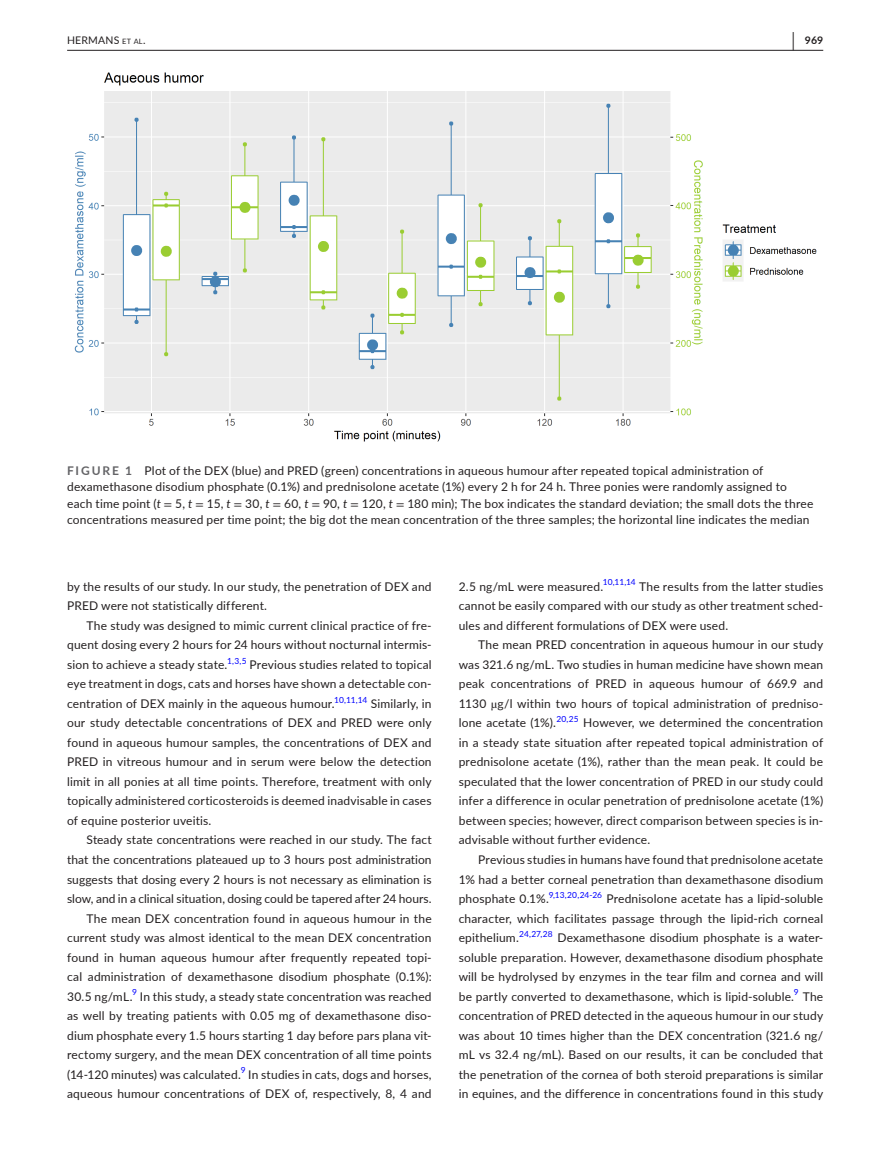
<style>
.page{position:relative;width:893px;height:1174px;background:#fff}
.page>*{position:absolute;margin:0;border:0;box-sizing:border-box;transform-origin:0 0}
.t1{font:700 19.5px "Lato";color:#231f20;scale:.48 1}
.t2{font:12px/19.5px "Lato";letter-spacing:.015em;color:#231f20;text-align:justify}
.t3{font:10.5px "Lato";letter-spacing:.02em;color:#231f20}
.t4{font:700 10.5px "Lato";color:#231f20}
.t5{font:8.4px "Lato";letter-spacing:-.015em;color:#00f}
.s1{font-size:7.35px}
.s2{font-weight:700;color:#636366}
.s3{font-style:italic}
.s4{font-family:"STIX"}
</style>
<div class="page">
<hr style="left:67px;top:50px;width:756px;height:1px;background:#231f20">
<img style="left:74px;top:72px;width:743px;height:370px">
<h1 class="t1" style="left:792px;top:25px;width:7px">|</h1>
<p class="t3" style="left:67px;top:33px;width:80px">HERMANS <span class="s1">et al</span>.</p>
<p class="t4" style="left:805px;top:33px;width:20px">969</p>
<p class="t2" style="left:67px;top:461px;width:748px;line-height:16.5px;text-align:left"><span class="s2">FIGURE 1</span> Plot of the DEX (blue) and PRED (green) concentrations in aqueous humour after repeated topical administration of dexamethasone disodium phosphate (0.1%) and prednisolone acetate (1%) every 2 h for 24 h. Three ponies were randomly assigned to each time point (<span class="s3">t</span> <span class="s4">=</span> 5, <span class="s3">t</span> <span class="s4">=</span> 15, <span class="s3">t</span> <span class="s4">=</span> 30, <span class="s3">t</span> <span class="s4">=</span> 60, <span class="s3">t</span> <span class="s4">=</span> 90, <span class="s3">t</span> <span class="s4">=</span> 120, <span class="s3">t</span> <span class="s4">=</span> 180 min); The box indicates the standard deviation; the small dots the three concentrations measured per time point; the big dot the mean concentration of the three samples; the horizontal line indicates the median</p>
<p class="t2" style="left:67px;top:576px;width:366px">by the results of our study. In our study, the penetration of DEX and<br>PRED were not statistically different.</p>
<p class="t2" style="left:67px;top:615px;width:366px;text-indent:20px">The study was designed to mimic current clinical practice of fre&shy;quent dosing every 2 hours for 24 hours without nocturnal intermis&shy;sion to achieve a steady state.</p>
<p class="t5" style="left:227px;top:654px;width:21px">1,3,5</p>
<p class="t2" style="left:67px;top:654px;width:366px;text-indent:182px">Previous studies related to topical eye treatment in dogs, cats and horses have shown a detectable con&shy;centration of DEX mainly in the aqueous humour.</p>
<p class="t5" style="left:334px;top:693px;width:34px">10,11,14</p>
<p class="t2" style="left:67px;top:693px;width:366px;text-indent:304px">Similarly, in our study detectable concentrations of DEX and PRED were only found in aqueous humour samples, the concentrations of DEX and PRED in vitreous humour and in serum were below the detection limit in all ponies at all time points. Therefore, treatment with only topically administered corticosteroids is deemed inadvisable in cases of equine posterior uveitis.</p>
<p class="t2" style="left:67px;top:830px;width:366px;text-align:right">Steady state concentrations were reached in our study. The fact that the concentrations plateaued up to 3 hours post administration suggests that dosing every 2 hours is not necessary as elimination is slow, and in a clinical situation, dosing could be tapered after 24 hours.<br>The mean DEX concentration found in aqueous humour in the current study was almost identical to the mean DEX concentration found in human aqueous humour after frequently repeated topi&shy;cal administration of dexamethasone disodium phosphate (0.1%):<br>30.5 ng/mL.<sup>9</sup> In this study, a steady state concentration was reached as well by treating patients with 0.05 mg of dexamethasone diso&shy;dium phosphate every 1.5 hours starting 1 day before pars plana vit&shy;rectomy surgery, and the mean DEX concentration of all time points (14-120 minutes) was calculated.<sup>9</sup> In studies in cats, dogs and horses, aqueous humour concentrations of DEX of, respectively, 8, 4 and</p>
<p class="t2" style="left:459px;top:576px;width:146px">2.5 ng/mL were measured.</p>
<p class="t5" style="left:603px;top:576px;width:34px">10,11,14</p>
<p class="t2" style="left:459px;top:576px;width:366px;text-indent:180px">The results from the latter studies cannot be easily compared with our study as other treatment sched&shy;ules and different formulations of DEX were used.</p>
<p class="t2" style="left:459px;top:635px;width:366px;text-indent:20px">The mean PRED concentration in aqueous humour in our study was 321.6 ng/mL. Two studies in human medicine have shown mean peak concentrations of PRED in aqueous humour of 669.9 and 1130 <span class="s4">µ</span>g/l within two hours of topical administration of predniso&shy;lone acetate (1%).</p>
<p class="t5" style="left:556px;top:713px;width:24px">20,25</p>
<p class="t2" style="left:459px;top:713px;width:366px;text-indent:125px">However, we determined the concentration in a steady state situation after repeated topical administration of prednisolone acetate (1%), rather than the mean peak. It could be speculated that the lower concentration of PRED in our study could infer a difference in ocular penetration of prednisolone acetate (1%) between species; however, direct comparison between species is in&shy;advisable without further evidence.</p>
<p class="t2" style="left:459px;top:849px;width:366px;text-indent:20px">Previous studies in humans have found that prednisolone acetate 1% had a better corneal penetration than dexamethasone disodium phosphate 0.1%.<sup>9,13,20,24-26</sup> Prednisolone acetate has a lipid-soluble character, which facilitates passage through the lipid-rich corneal epithelium.<sup>24,27,28</sup> Dexamethasone disodium phosphate is a water&shy;soluble preparation. However, dexamethasone disodium phosphate will be hydrolysed by enzymes in the tear film and cornea and will be partly converted to dexamethasone, which is lipid-soluble.<sup>9</sup> The concentration of PRED detected in the aqueous humour in our study was about 10 times higher than the DEX concentration (321.6 ng/ mL vs 32.4 ng/mL). Based on our results, it can be concluded that the penetration of the cornea of both steroid preparations is similar in equines, and the difference in concentrations found in this study</p>
</div>
